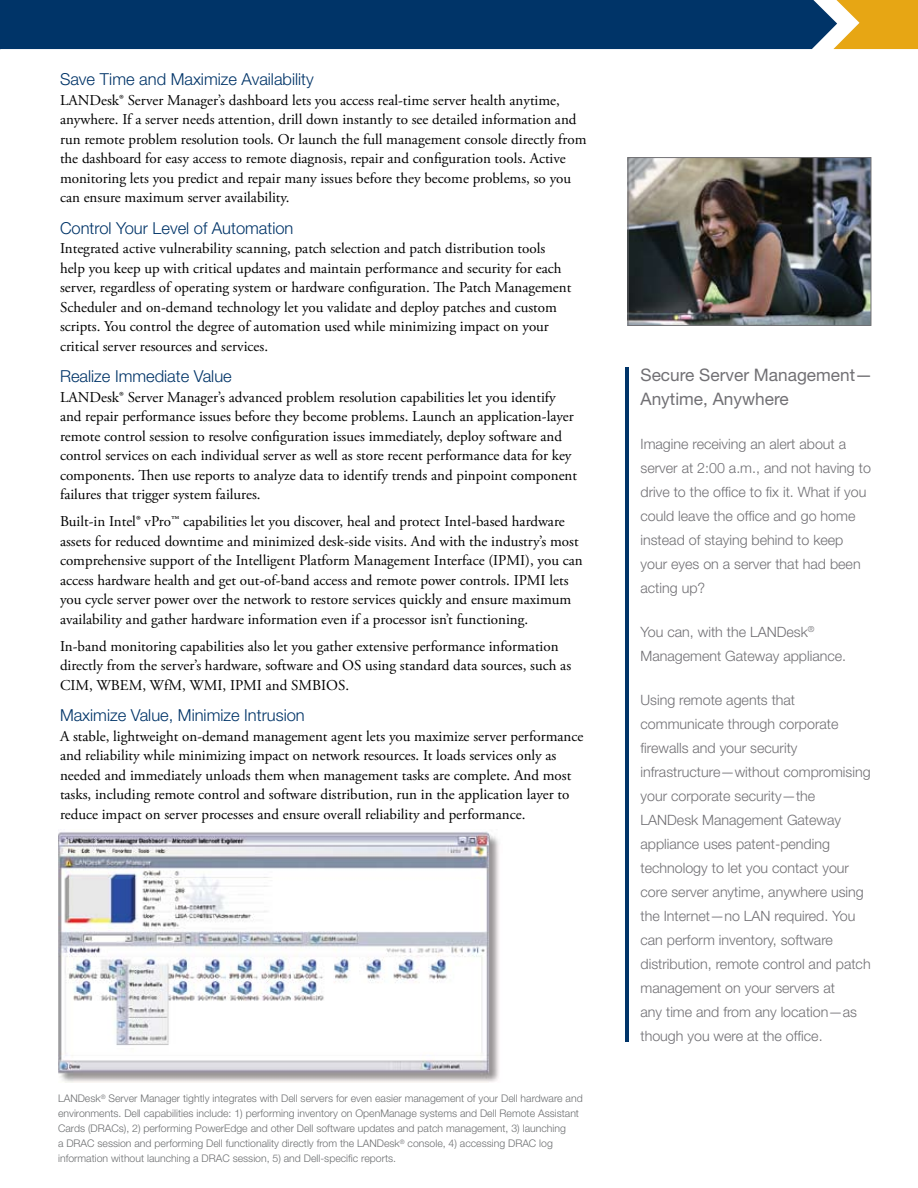
<style>
.page{position:relative;width:918px;height:1188px;background:#fff}
.page>*{position:absolute;margin:0;border:0;box-sizing:border-box;transform-origin:0 0}
.t1{font:17.25px/24px "Helvetica Neue";color:#717074}
.t2{font:300 16.5px "Helvetica Neue";color:#003468}
.t3{font:15px/19.5px "Adobe Garamond Pro";color:#000}
.t4{font:300 14.25px/24px "Helvetica Neue";color:#717074}
.t5{font:300 10.5px/15px "Helvetica Neue";color:#6d6f71}
</style>
<div class="page">
<svg style="left:0;top:0;width:918px;height:49px;background:#184165"></svg>
<img style="left:630px;top:159px;width:239px;height:165px">
<div style="left:628px;top:157px;width:243px;height:169px;border:1px solid #717074"></div>
<hr style="left:626px;top:367px;width:3px;height:674px;background:#003468">
<img style="left:58px;top:831px;width:441px;height:251px">
<p class="t2" style="left:60px;top:69px;width:255px">Save Time and Maximize Availability</p>
<p class="t3" style="left:60px;top:91px;width:528px">LANDesk® Server Manager’s dashboard lets you access real-time server health anytime, anywhere. If a server needs attention, drill down instantly to see detailed information and run remote problem resolution tools. Or launch the full management console directly from the dashboard for easy access to remote diagnosis, repair and configuration tools. Active monitoring lets you predict and repair many issues before they become problems, so you can ensure maximum server availability.</p>
<p class="t2" style="left:60px;top:218px;width:235px">Control Your Level of Automation</p>
<p class="t3" style="left:60px;top:239px;width:513px">Integrated active vulnerability scanning, patch selection and patch distribution tools help you keep up with critical updates and maintain performance and security for each server, regardless of operating system or hardware configuration. The Patch Management Scheduler and on-demand technology let you validate and deploy patches and custom scripts. You control the degree of automation used while minimizing impact on your critical server resources and services.</p>
<p class="t2" style="left:60px;top:366px;width:173px">Realize Immediate Value</p>
<p class="t3" style="left:60px;top:388px;width:519px">LANDesk® Server Manager’s advanced problem resolution capabilities let you identify and repair performance issues before they become problems. Launch an application-layer remote control session to resolve configuration issues immediately, deploy software and control services on each individual server as well as store recent performance data for key components. Then use reports to analyze data to identify trends and pinpoint component failures that trigger system failures.</p>
<p class="t3" style="left:60px;top:512px;width:524px">Built-in Intel® vPro™ capabilities let you discover, heal and protect Intel-based hardware assets for reduced downtime and minimized desk-side visits. And with the industry’s most comprehensive support of the Intelligent Platform Management Interface (IPMI), you can access hardware health and get out-of-band access and remote power controls. IPMI lets you cycle server power over the network to restore services quickly and ensure maximum availability and gather hardware information even if a processor isn’t functioning.</p>
<p class="t3" style="left:60px;top:637px;width:513px">In-band monitoring capabilities also let you gather extensive performance information directly from the server’s hardware, software and OS using standard data sources, such as<br>CIM, WBEM, WfM, WMI, IPMI and SMBIOS.</p>
<p class="t2" style="left:60px;top:706px;width:246px">Maximize Value, Minimize Intrusion</p>
<p class="t3" style="left:60px;top:727px;width:525px">A stable, lightweight on-demand management agent lets you maximize server performance and reliability while minimizing impact on network resources. It loads services only as needed and immediately unloads them when management tasks are complete. And most tasks, including remote control and software distribution, run in the application layer to reduce impact on server processes and ensure overall reliability and performance.</p>
<p class="t5" style="left:58px;top:1091px;width:526px">LANDesk<sup>®</sup> Server Manager tightly integrates with Dell servers for even easier management of your Dell hardware and environments. Dell capabilities include: 1) performing inventory on OpenManage systems and Dell Remote Assistant Cards (DRACs), 2) performing PowerEdge and other Dell software updates and patch management, 3) launching<br>a DRAC session and performing Dell functionality directly from the LANDesk<sup>®</sup> console, 4) accessing DRAC log information without launching a DRAC session, 5) and Dell-specific reports.</p>
<p class="t1" style="left:641px;top:362px;width:233px">Secure Server Management—<br>Anytime, Anywhere</p>
<p class="t4" style="left:641px;top:432px;width:232px">Imagine receiving an alert about a server at 2:00 a.m., and not having to drive to the office to fix it. What if you could leave the office and go home instead of staying behind to keep your eyes on a server that had been acting up?</p>
<p class="t4" style="left:641px;top:620px;width:207px">You can, with the LANDesk<sup>®<br></sup>Management Gateway appliance.</p>
<p class="t4" style="left:641px;top:688px;width:232px">Using remote agents that communicate through corporate firewalls and your security infrastructure—without compromising your corporate security—the<br>LANDesk Management Gateway appliance uses patent-pending technology to let you contact your core server anytime, anywhere using the Internet—no LAN required. You can perform inventory, software distribution, remote control and patch management on your servers at<br>any time and from any location—as though you were at the office.</p>
</div>
